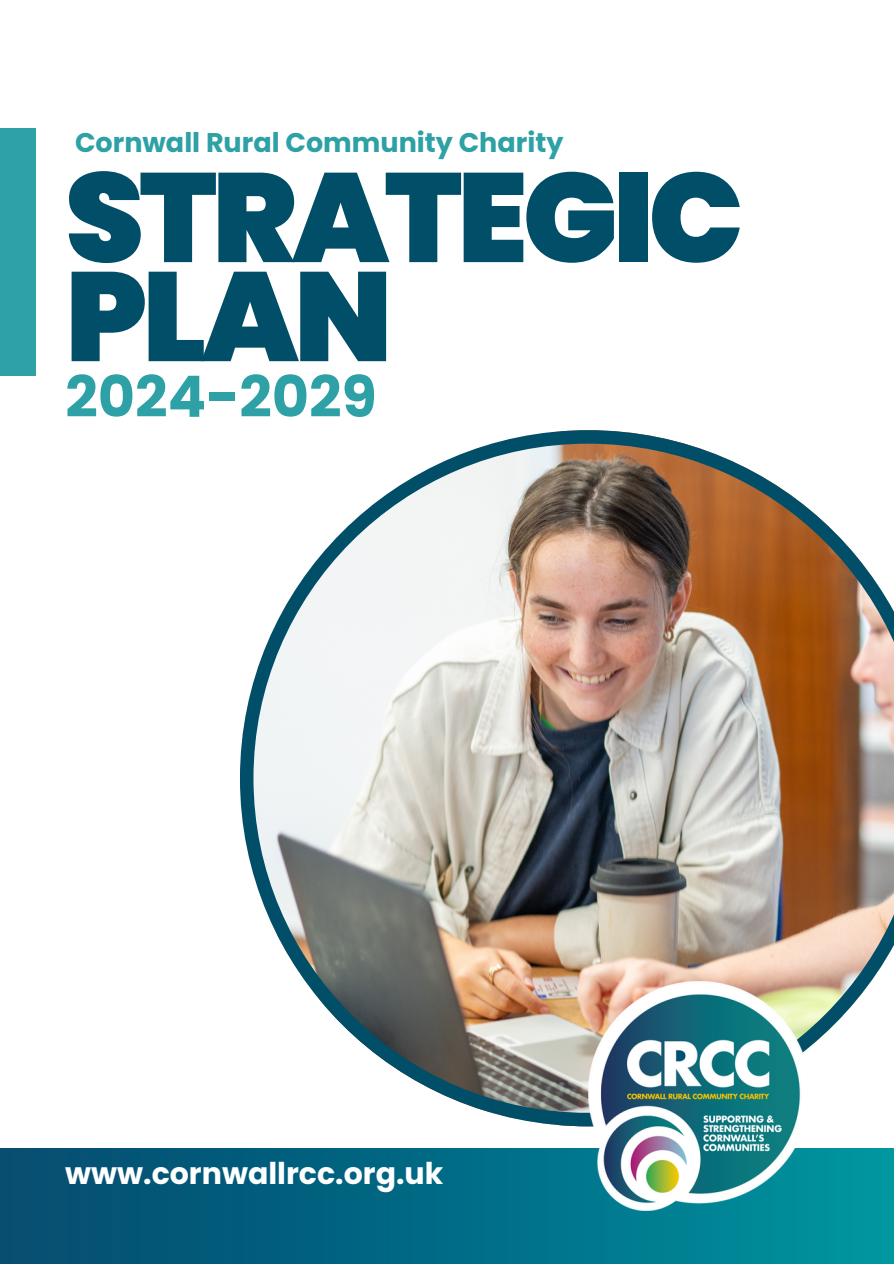
<style>
.page{position:relative;width:894px;height:1264px;background:#fff}
.page>*{position:absolute;margin:0;border:0;box-sizing:border-box;transform-origin:0 0}
.t1{font:900 126.3px/99px "Poppins";letter-spacing:-.04em;color:#014e69}
.t2{font:700 57px "Poppins";color:#2da1a5}
.t3{font:700 30px "Poppins";color:#fff}
.t4{font:700 27px "Poppins";color:#2da1a5}
</style>
<div class="page">
<div style="left:0;top:128px;width:35px;height:248px;background:#2da1a5"></div>
<img style="left:0;top:1148px;width:893px;height:115px">
<img style="left:240px;top:430px;width:653px;height:696px">
<img style="left:588px;top:981px;width:221px;height:229px">
<p class="t4" style="left:75px;top:124px;width:489px">Cornwall Rural Community Charity</p>
<p class="t1" style="left:65px;top:168px;width:679px">STRATEGIC<br>PLAN</p>
<p class="t2" style="left:65px;top:357px;width:313px">2024-2029</p>
<p class="t3" style="left:65px;top:1152px;width:379px">www.cornwallrcc.org.uk</p>
</div>
